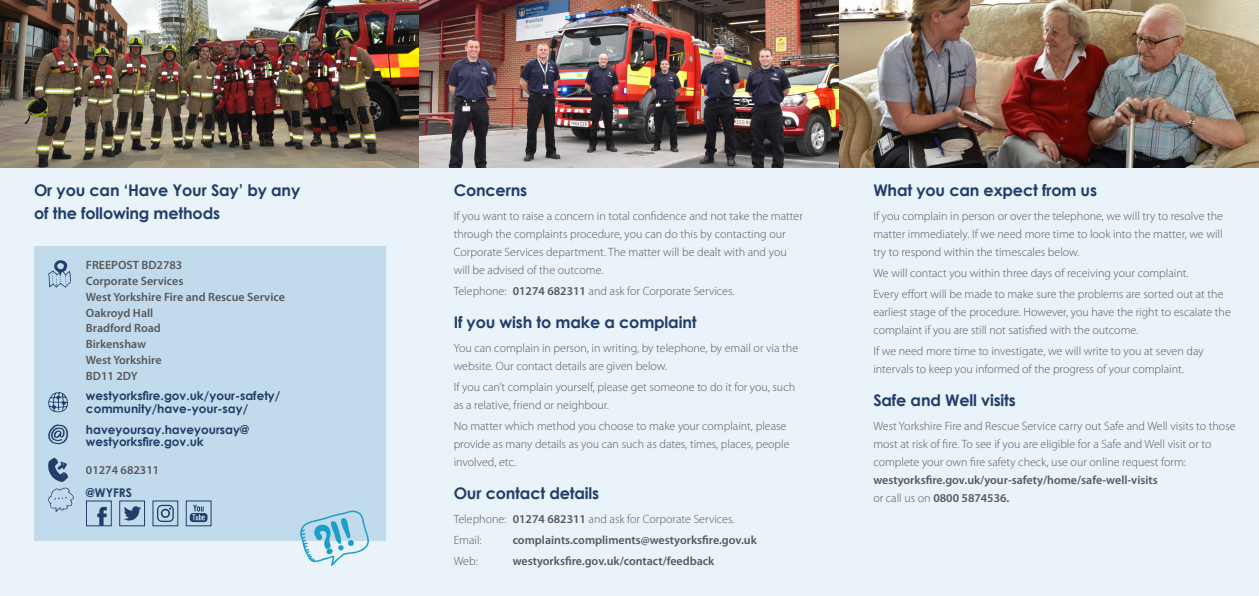
<style>
.page{position:relative;width:1259px;height:596px;background:#fff}
.page>*{position:absolute;margin:0;border:0;box-sizing:border-box;transform-origin:0 0}
.Sub_heading{font:700 16px/22px "Century Gothic";letter-spacing:-.01em;color:#213d69}
.Body{font:300 12px/18px "Myriad Pro";color:#57585a}
.Body-2{font:600 12px "Myriad Pro";color:#57585a}
.Sub_Title{font:700 12px/13px "Century Gothic";color:#213d69}
.s1{font-weight:600}
</style>
<div class="page">
<div style="left:0;top:0;width:1259px;height:595px;background:#e9f3f9"></div>
<div style="left:34px;top:246px;width:352px;height:294px;background:#c1dbec"></div>
<svg style="left:48px;top:260px;width:23px;height:27px"></svg>
<svg style="left:48px;top:392px;width:20px;height:20px"></svg>
<svg style="left:48px;top:424px;width:20px;height:20px"></svg>
<svg style="left:48px;top:458px;width:20px;height:23px"></svg>
<svg style="left:48px;top:487px;width:26px;height:24px"></svg>
<div style="left:86px;top:500px;width:26px;height:26px;border:1px solid #213d69"></div>
<svg style="left:97px;top:506px;width:10px;height:19px"></svg>
<div style="left:119px;top:500px;width:26px;height:26px;border:1px solid #213d69"></div>
<svg style="left:124px;top:506px;width:17px;height:14px"></svg>
<div style="left:152px;top:500px;width:26px;height:26px;border:1px solid #213d69"></div>
<svg style="left:157px;top:504px;width:17px;height:17px"></svg>
<div style="left:186px;top:500px;width:25px;height:26px;border:1px solid #213d69"></div>
<svg style="left:190px;top:504px;width:17px;height:17px"></svg>
<img style="left:0;top:0;width:420px;height:167px">
<img style="left:420px;top:0;width:419px;height:167px">
<img style="left:839px;top:0;width:420px;height:167px">
<svg style="left:299px;top:510px;width:70px;height:56px"></svg>
<p class="Sub_heading" style="left:34px;top:179px;width:268px">Or you can ‘Have Your Say’ by any of the following methods</p>
<p class="Body-2" style="left:86px;top:257px;width:98px">FREEPOST BD2783</p>
<p class="Body-2" style="left:86px;top:273px;width:99px">Corporate Services</p>
<p class="Body-2" style="left:86px;top:289px;width:200px">West Yorkshire Fire and Rescue Service</p>
<p class="Body-2" style="left:86px;top:305px;width:69px">Oakroyd Hall</p>
<p class="Body-2" style="left:86px;top:320px;width:76px">Bradford Road</p>
<p class="Body-2" style="left:86px;top:336px;width:62px">Birkenshaw</p>
<p class="Body-2" style="left:86px;top:352px;width:77px">West Yorkshire</p>
<p class="Body-2" style="left:86px;top:368px;width:53px">BD11 2DY</p>
<p class="Sub_Title" style="left:86px;top:389px;width:196px">westyorksfire.gov.uk/your-safety/ community/have-your-say/</p>
<p class="Sub_Title" style="left:86px;top:422px;width:164px">haveyoursay.haveyoursay@ westyorksfire.gov.uk</p>
<p class="Body-2" style="left:86px;top:462px;width:75px">01274 682311</p>
<p class="Sub_Title" style="left:86px;top:485px;width:48px">@WYFRS</p>
<p class="Sub_heading" style="left:454px;top:179px;width:75px">Concerns</p>
<p class="Body" style="left:454px;top:207px;width:351px">If you want to raise a concern in total confidence and not take the matter through the complaints procedure, you can do this by contacting our Corporate Services department. The matter will be dealt with and you will be advised of the outcome.</p>
<p class="Body" style="left:454px;top:282px;width:282px">Telephone: <span class="s1">01274 682311</span> and ask for Corporate Services.</p>
<p class="Sub_heading" style="left:454px;top:311px;width:244px">If you wish to make a complaint</p>
<p class="Body" style="left:454px;top:339px;width:346px">You can complain in person, in writing, by telephone, by email or via the website. Our contact details are given below.</p>
<p class="Body" style="left:454px;top:377px;width:343px">If you can’t complain yourself, please get someone to do it for you, such as a relative, friend or neighbour.</p>
<p class="Body" style="left:454px;top:416px;width:337px">No matter which method you choose to make your complaint, please provide as many details as you can such as dates, times, places, people involved, etc.</p>
<p class="Sub_heading" style="left:454px;top:482px;width:147px">Our contact details</p>
<p class="Body" style="left:454px;top:509px;width:282px">Telephone: <span class="s1">01274 682311</span> and ask for Corporate Services.</p>
<p class="Body" style="left:454px;top:530px;width:30px">Email:</p>
<p class="Body-2" style="left:513px;top:532px;width:245px">complaints.compliments@westyorksfire.gov.uk</p>
<p class="Body" style="left:454px;top:551px;width:26px">Web:</p>
<p class="Body-2" style="left:513px;top:552px;width:203px">westyorksfire.gov.uk/contact/feedback</p>
<p class="Sub_heading" style="left:873px;top:179px;width:225px">What you can expect from us</p>
<p class="Body" style="left:873px;top:207px;width:351px;text-align:justify">If you complain in person or over the telephone, we will try to resolve the matter immediately. If we need more time to look into the matter, we will try to respond within the timescales below.</p>
<p class="Body" style="left:873px;top:264px;width:317px">We will contact you within three days of receiving your complaint.</p>
<p class="Body" style="left:873px;top:284px;width:359px">Every effort will be made to make sure the problems are sorted out at the earliest stage of the procedure. However, you have the right to escalate the complaint if you are still not satisfied with the outcome.</p>
<p class="Body" style="left:873px;top:341px;width:332px">If we need more time to investigate, we will write to you at seven day intervals to keep you informed of the progress of your complaint.</p>
<p class="Sub_heading" style="left:873px;top:389px;width:144px">Safe and Well visits</p>
<p class="Body" style="left:873px;top:416px;width:364px">West Yorkshire Fire and Rescue Service carry out Safe and Well visits to those most at risk of fire. To see if you are eligible for a Safe and Well visit or to complete your own fire safety check, use our online request form: <span class="s1">westyorksfire.gov.uk/your-safety/home/safe-well-visits<br></span>or call us on <span class="s1">0800 5874536.</span></p>
</div>
